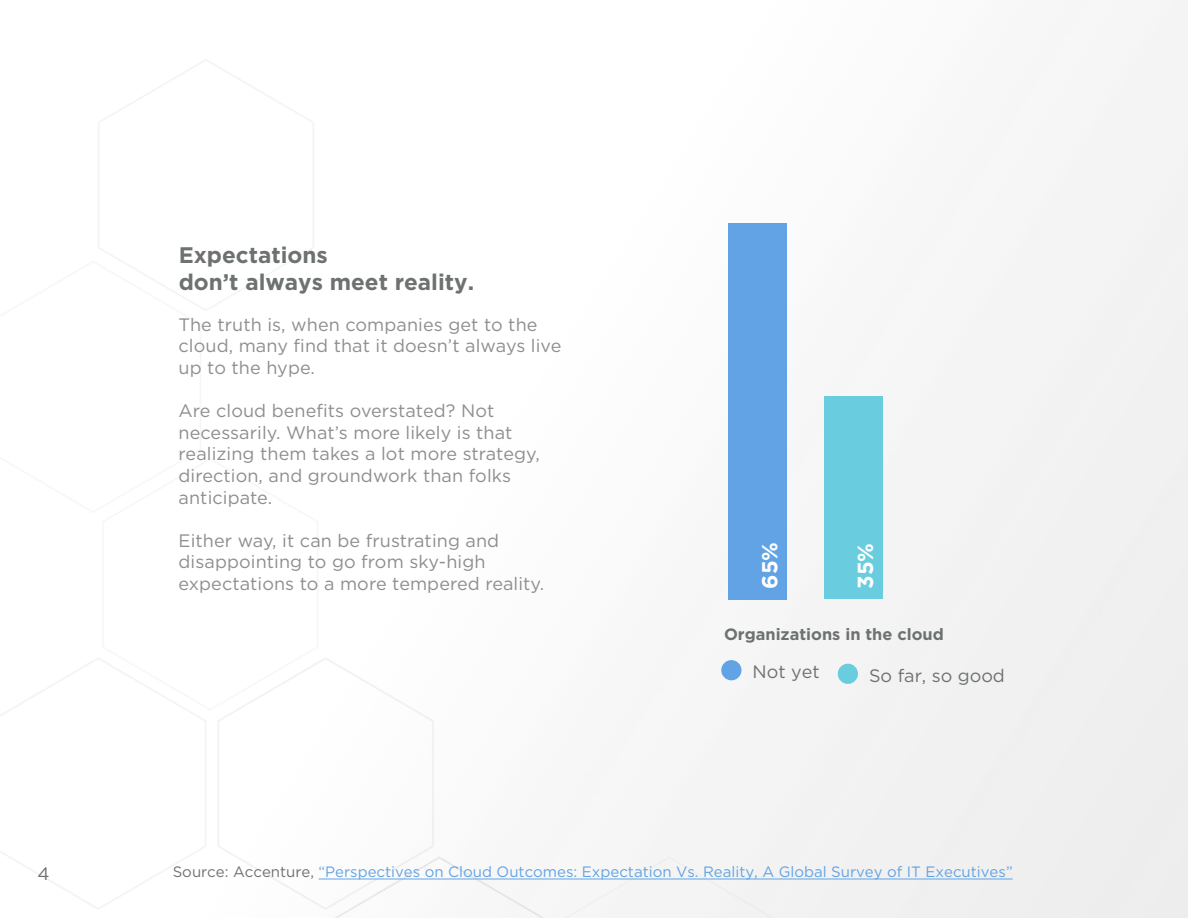
<style>
.page{position:relative;width:1188px;height:918px;background:#fff}
.page>*{position:absolute;margin:0;border:0;box-sizing:border-box;transform-origin:0 0}
.t1{font:700 22.5px "Gotham";color:#6e7172}
.t2{font:700 21.75px "Gotham";color:#fff}
.t3{font:18px/21.6px "Gotham";letter-spacing:.005em;color:#8d8e8e}
.t4{font:18px "Gotham";color:#6e7172}
.t5{font:700 16.35px "Gotham";color:#6e7172}
.t6{font:15px "Gotham";color:#61a3e4}
.s1{color:#6e7172}
</style>
<div class="page">
<img style="left:0;top:59px;width:806px;height:859px">
<hr style="left:319px;top:879px;width:694px;height:1px;background:#61a3e4">
<div style="left:729px;top:223px;width:58px;height:376px;background:#61a3e4"></div>
<div style="left:824px;top:396px;width:59px;height:203px;background:#69ccdf"></div>
<div style="left:721px;top:660px;width:20px;height:20px;background:#61a3e4;border-radius:50%"></div>
<div style="left:838px;top:664px;width:20px;height:20px;background:#69ccdf;border-radius:50%"></div>
<p class="t4" style="left:38px;top:862px;width:14px">4</p>
<p class="t1" style="left:179px;top:240px;width:151px">Expectations</p>
<p class="t1" style="left:179px;top:267px;width:297px">don’t always meet reality.</p>
<p class="t3" style="left:179px;top:313px;width:384px">The truth is, when companies get to the cloud, many find that it doesn’t always live up to the hype.</p>
<p class="t3" style="left:179px;top:400px;width:363px">Are cloud benefits overstated? Not necessarily. What’s more likely is that realizing them takes a lot more strategy, direction, and groundwork than folks anticipate.</p>
<p class="t3" style="left:179px;top:529px;width:367px">Either way, it can be frustrating and disappointing to go from sky-high expectations to a more tempered reality.</p>
<p class="t2" style="left:755px;top:589px;width:48px;rotate:-90deg">65%</p>
<p class="t2" style="left:851px;top:589px;width:48px;rotate:-90deg">35%</p>
<p class="t5" style="left:724px;top:624px;width:221px">Organizations in the cloud</p>
<p class="t4" style="left:753px;top:660px;width:69px">Not yet</p>
<p class="t4" style="left:869px;top:664px;width:137px">So far, so good</p>
<p class="t6" style="left:173px;top:863px;width:841px"><span class="s1">Source: Accenture,</span> “Perspectives on Cloud Outcomes: Expectation Vs. Reality, A Global Survey of IT Executives”</p>
</div>
